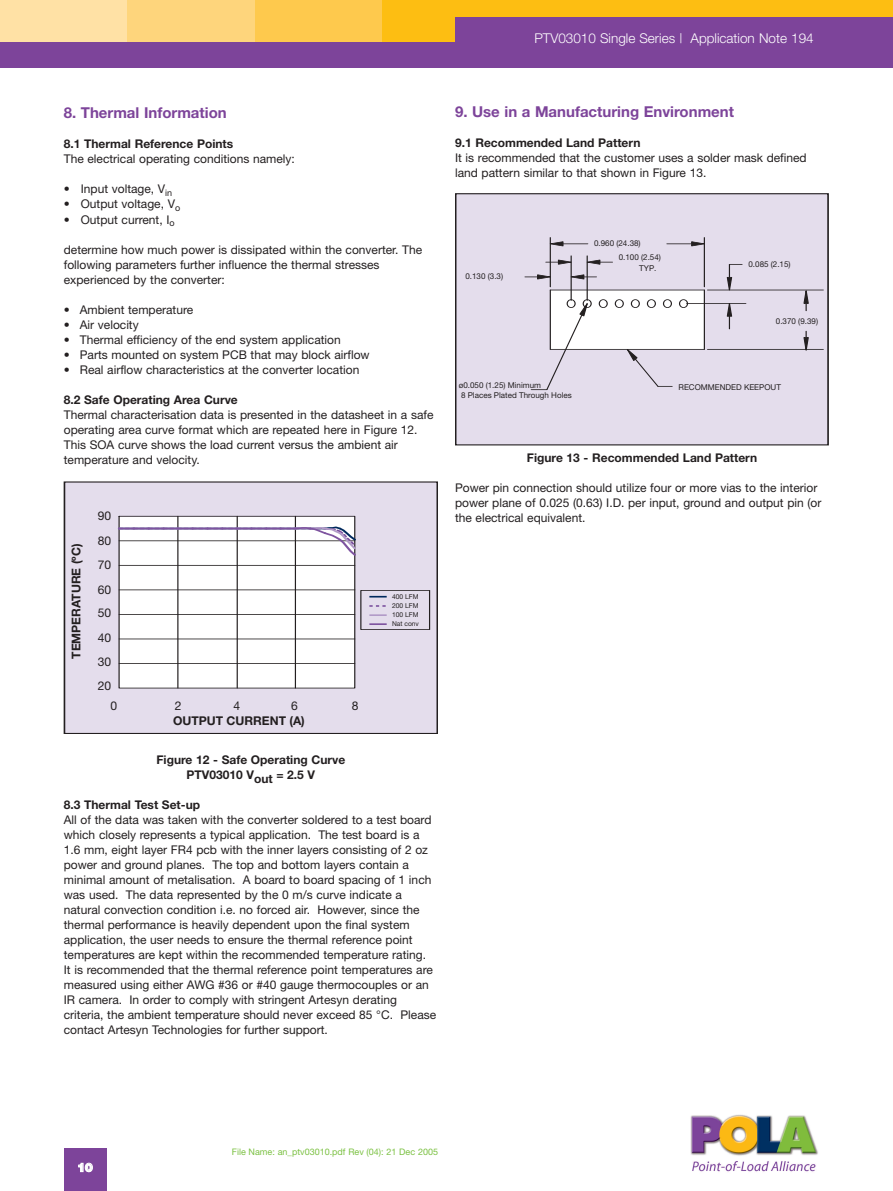
<style>
.page{position:relative;width:893px;height:1191px;background:#fff}
.page>*{position:absolute;margin:0;border:0;box-sizing:border-box;transform-origin:0 0}
.t1{font:700 15px "Helvetica Neue";color:#7d449a}
.t2{font:300 13.5px "Helvetica Neue";color:#fff}
.t3{font:12.15px "Helvetica Neue";color:#231f20}
.t4{font:700 12.15px "Helvetica Neue";color:#231f20}
.t5{font:12px/15px "Helvetica Neue";color:#231f20}
.t6{font:700 12px/15px "Helvetica Neue";color:#231f20;text-align:center}
.t7{font:900 12px "Helvetica Neue";color:#fff}
.t8{font:9px "Helvetica Neue";color:#7bc142}
.t9{font:8.1px/10.2px "Helvetica Neue";color:#231f20}
.t10{font:6.75px "Helvetica Neue";color:#231f20}
</style>
<div class="page">
<div style="left:0;top:0;width:128px;height:43px;background:#ffe1a5"></div>
<div style="left:128px;top:0;width:127px;height:43px;background:#fed57c"></div>
<div style="left:255px;top:0;width:128px;height:43px;background:#fec94d"></div>
<div style="left:383px;top:0;width:510px;height:43px;background:#fdbe12"></div>
<div style="left:455px;top:17px;width:438px;height:26px;background:#7d449a"></div>
<div style="left:0;top:43px;width:893px;height:25px;background:#7d449a"></div>
<div style="left:64px;top:1148px;width:42px;height:43px;background:#7d449a"></div>
<div style="left:64px;top:482px;width:373px;height:251px;background:#e4ddec"></div>
<div style="left:64px;top:481px;width:374px;height:252px;border:1px solid #231f20"></div>
<div style="left:120px;top:516px;width:235px;height:171px;background:#fff"></div>
<div style="left:361px;top:590px;width:69px;height:40px;border:1px solid #231f20"></div>
<svg style="left:369px;top:623px;width:18px;height:2px"></svg>
<svg style="left:369px;top:614px;width:18px;height:2px"></svg>
<svg style="left:369px;top:605px;width:17px;height:2px"></svg>
<svg style="left:369px;top:595px;width:18px;height:2px"></svg>
<hr style="left:119px;top:663px;width:236px;height:1px;background:#231f20">
<hr style="left:119px;top:638px;width:236px;height:1px;background:#231f20">
<hr style="left:119px;top:614px;width:236px;height:1px;background:#231f20">
<hr style="left:119px;top:589px;width:236px;height:1px;background:#231f20">
<hr style="left:119px;top:565px;width:236px;height:1px;background:#231f20">
<hr style="left:178px;top:516px;width:1px;height:172px;background:#231f20">
<hr style="left:237px;top:516px;width:1px;height:172px;background:#231f20">
<hr style="left:295px;top:516px;width:1px;height:172px;background:#231f20">
<svg style="left:119px;top:526px;width:237px;height:31px"></svg>
<img style="left:690px;top:1114px;width:128px;height:58px">
<div style="left:456px;top:194px;width:372px;height:251px;background:#e4ddec"></div>
<div style="left:455px;top:193px;width:374px;height:252px;border:1px solid #231f20"></div>
<svg style="left:803px;top:291px;width:6px;height:20px"></svg>
<svg style="left:803px;top:331px;width:6px;height:20px"></svg>
<div style="left:551px;top:290px;width:153px;height:59px;background:#fff"></div>
<hr style="left:550px;top:349px;width:154px;height:1px;background:#231f20">
<hr style="left:704px;top:290px;width:1px;height:59px;background:#231f20">
<hr style="left:550px;top:290px;width:154px;height:1px;background:#231f20">
<hr style="left:550px;top:290px;width:1px;height:59px;background:#231f20">
<div style="left:567px;top:299px;width:8px;height:9px;border:1px solid #231f20;border-radius:50%"></div>
<div style="left:583px;top:299px;width:8px;height:9px;border:1px solid #231f20;border-radius:50%"></div>
<div style="left:599px;top:299px;width:8px;height:9px;border:1px solid #231f20;border-radius:50%"></div>
<div style="left:615px;top:299px;width:9px;height:9px;border:1px solid #231f20;border-radius:50%"></div>
<div style="left:631px;top:299px;width:9px;height:9px;border:1px solid #231f20;border-radius:50%"></div>
<div style="left:647px;top:299px;width:9px;height:9px;border:1px solid #231f20;border-radius:50%"></div>
<div style="left:663px;top:299px;width:9px;height:9px;border:1px solid #231f20;border-radius:50%"></div>
<div style="left:679px;top:299px;width:9px;height:9px;border:1px solid #231f20;border-radius:50%"></div>
<svg style="left:626px;top:349px;width:46px;height:38px"></svg>
<svg style="left:531px;top:303px;width:57px;height:87px"></svg>
<hr style="left:707px;top:290px;width:116px;height:1px;background:#231f20">
<hr style="left:707px;top:349px;width:116px;height:1px;background:#231f20">
<hr style="left:571px;top:256px;width:1px;height:44px;background:#231f20">
<hr style="left:587px;top:256px;width:1px;height:44px;background:#231f20">
<svg style="left:546px;top:259px;width:26px;height:6px"></svg>
<svg style="left:586px;top:259px;width:26px;height:6px"></svg>
<hr style="left:550px;top:237px;width:1px;height:50px;background:#231f20">
<hr style="left:704px;top:237px;width:1px;height:50px;background:#231f20">
<svg style="left:549px;top:241px;width:39px;height:5px"></svg>
<svg style="left:667px;top:241px;width:37px;height:5px"></svg>
<svg style="left:570px;top:274px;width:26px;height:5px"></svg>
<svg style="left:525px;top:274px;width:26px;height:5px"></svg>
<hr style="left:687px;top:303px;width:59px;height:1px;background:#231f20">
<svg style="left:726px;top:303px;width:6px;height:26px"></svg>
<svg style="left:726px;top:264px;width:16px;height:26px"></svg>
<p class="t2" style="left:534px;top:33px;width:281px">PTV03010 Single Series | Application Note 194</p>
<p class="t1" style="left:64px;top:108px;width:164px">8. Thermal Information</p>
<p class="t6" style="left:64px;top:138px;width:171px">8.1 Thermal Reference Points</p>
<p class="t5" style="left:64px;top:153px;width:233px">The electrical operating conditions namely:</p>
<p class="t5" style="left:64px;top:183px;width:110px">• Input voltage, V<sub>in</sub></p>
<p class="t5" style="left:64px;top:198px;width:118px">• Output voltage, V<sub>o</sub></p>
<p class="t5" style="left:64px;top:213px;width:112px">• Output current, I<sub>o</sub></p>
<p class="t5" style="left:64px;top:243px;width:360px">determine how much power is dissipated within the converter. The following parameters further influence the thermal stresses experienced by the converter:</p>
<p class="t5" style="left:64px;top:303px;width:131px">• Ambient temperature</p>
<p class="t5" style="left:64px;top:318px;width:76px">• Air velocity</p>
<p class="t5" style="left:64px;top:333px;width:278px">• Thermal efficiency of the end system application</p>
<p class="t5" style="left:64px;top:348px;width:307px">• Parts mounted on system PCB that may block airflow</p>
<p class="t5" style="left:64px;top:363px;width:297px">• Real airflow characteristics at the converter location</p>
<p class="t6" style="left:64px;top:393px;width:176px">8.2 Safe Operating Area Curve</p>
<p class="t5" style="left:64px;top:408px;width:371px">Thermal characterisation data is presented in the datasheet in a safe operating area curve format which are repeated here in Figure 12.<br>This SOA curve shows the load current versus the ambient air temperature and velocity.</p>
<p class="t6" style="left:70px;top:659px;width:116px;rotate:-90deg">TEMPERATURE (ºC)</p>
<p class="t3" style="left:98px;top:512px;width:15px">90</p>
<p class="t3" style="left:98px;top:536px;width:15px">80</p>
<p class="t3" style="left:98px;top:560px;width:15px">70</p>
<p class="t3" style="left:98px;top:585px;width:15px">60</p>
<p class="t3" style="left:98px;top:608px;width:15px">50</p>
<p class="t3" style="left:98px;top:633px;width:15px">40</p>
<p class="t3" style="left:98px;top:657px;width:15px">30</p>
<p class="t3" style="left:98px;top:681px;width:15px">20</p>
<p class="t3" style="left:111px;top:701px;width:8px">0</p>
<p class="t3" style="left:175px;top:701px;width:8px">2</p>
<p class="t3" style="left:291px;top:701px;width:8px">6</p>
<p class="t3" style="left:234px;top:701px;width:8px">4</p>
<p class="t3" style="left:352px;top:701px;width:8px">8</p>
<p class="t4" style="left:173px;top:716px;width:133px">OUTPUT CURRENT (A)</p>
<p class="t10" style="left:392px;top:594px;width:28px">400 LFM</p>
<p class="t10" style="left:396px;top:603px;width:24px">00 LFM</p>
<p class="t10" style="left:392px;top:612px;width:28px">100 LFM</p>
<p class="t10" style="left:392px;top:621px;width:28px">Nat conv</p>
<p class="t6" style="left:156px;top:753px;width:190px">Figure 12 - Safe Operating Curve<br>PTV03010 Vout = 2.5 V</p>
<p class="t6" style="left:64px;top:798px;width:138px">8.3 Thermal Test Set-up</p>
<p class="t5" style="left:64px;top:813px;width:374px">All of the data was taken with the converter soldered to a test board which closely represents a typical application. The test board is a 1.6 mm, eight layer FR4 pcb with the inner layers consisting of 2 oz power and ground planes. The top and bottom layers contain a minimal amount of metalisation. A board to board spacing of 1 inch was used. The data represented by the 0 m/s curve indicate a natural convection condition i.e. no forced air. However, since the thermal performance is heavily dependent upon the final system application, the user needs to ensure the thermal reference point temperatures are kept within the recommended temperature rating.<br>It is recommended that the thermal reference point temperatures are measured using either AWG #36 or #40 gauge thermocouples or an IR camera. In order to comply with stringent Artesyn derating criteria, the ambient temperature should never exceed 85 °C. Please contact Artesyn Technologies for further support.</p>
<p class="t1" style="left:455px;top:106px;width:281px">9. Use in a Manufacturing Environment</p>
<p class="t6" style="left:455px;top:136px;width:187px">9.1 Recommended Land Pattern</p>
<p class="t5" style="left:455px;top:151px;width:353px">It is recommended that the customer uses a solder mask defined land pattern similar to that shown in Figure 13.</p>
<p class="t9" style="left:465px;top:272px;width:39px">0.130 (3.3)</p>
<p class="t9" style="left:619px;top:237px;width:44px;line-height:14.1px;text-indent:-25px">0.960 (24.38)<br>0.100 (2.54)</p>
<p class="t9" style="left:639px;top:264px;width:19px">TYP.</p>
<p class="t9" style="left:748px;top:259px;width:44px">0.085 (2.15)</p>
<p class="t9" style="left:776px;top:317px;width:44px">0.370 (9.39)</p>
<p class="t9" style="left:459px;top:381px;width:115px">ø0.050 (1.25) Minimum<br>8 Places Plated Through Holes</p>
<p class="t9" style="left:678px;top:382px;width:104px">RECOMMENDED KEEPOUT</p>
<p class="t6" style="left:527px;top:451px;width:232px">Figure 13 - Recommended Land Pattern</p>
<p class="t5" style="left:455px;top:481px;width:368px">Power pin connection should utilize four or more vias to the interior power plane of 0.025 (0.63) I.D. per input, ground and output pin (or the electrical equivalent.</p>
<p class="t7" style="left:77px;top:1163px;width:17px">10</p>
<p class="t8" style="left:232px;top:1148px;width:208px">File Name: an_ptv03010.pdf Rev (04): 21 Dec 2005</p>
</div>
